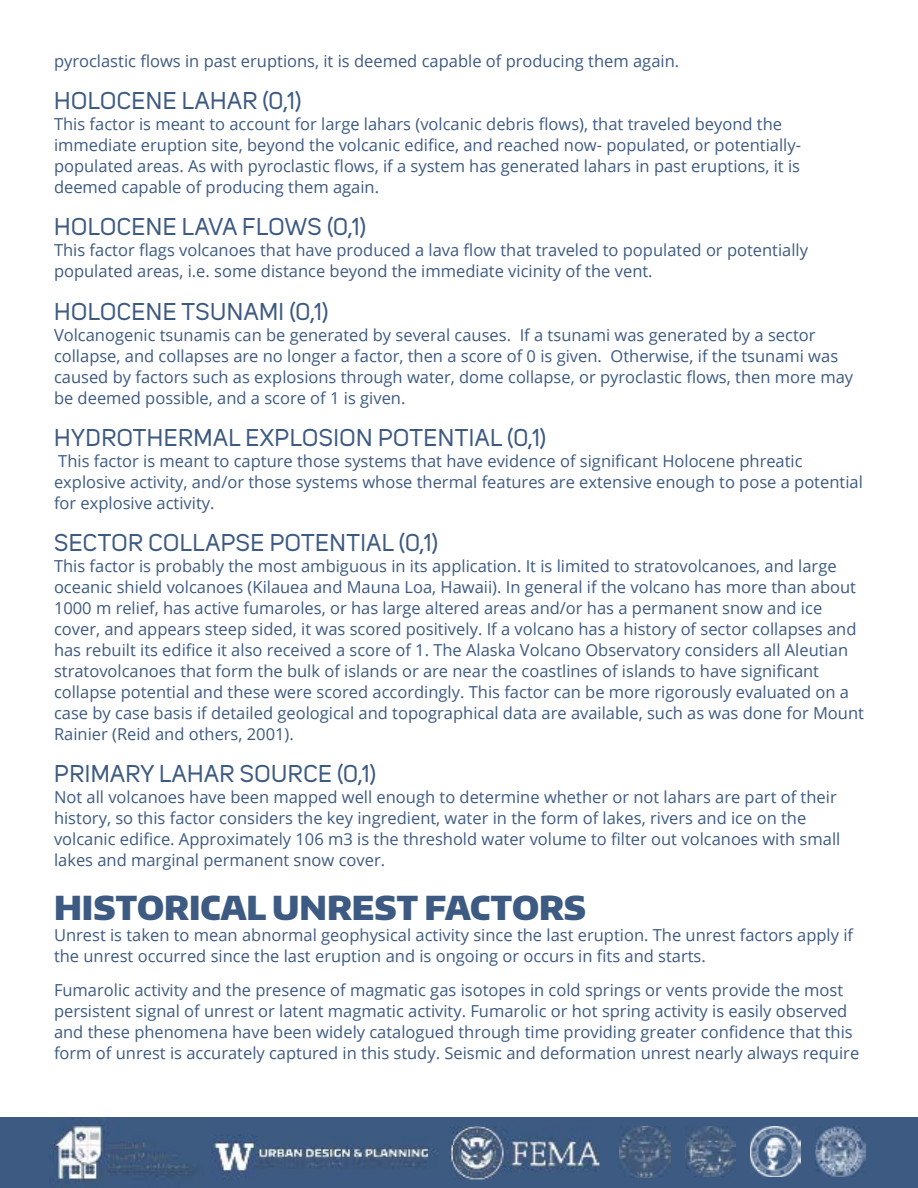
<style>
.page{position:relative;width:918px;height:1188px;background:#fff}
.page>*{position:absolute;margin:0;border:0;box-sizing:border-box;transform-origin:0 0}
.t1{font:900 33px "Encode Sans Normal";color:#3d5a82}
.t2{font:24px "Uni Sans";letter-spacing:.02em;color:#3d5a82}
.t3{font:16.5px/21px "Open Sans";color:#3d5a82}
</style>
<div class="page">
<div style="left:0;top:1118px;width:918px;height:70px;background:#3d5a82"></div>
<img style="left:50px;top:1117px;width:157px;height:71px">
<img style="left:450px;top:1126px;width:149px;height:53px">
<img style="left:815px;top:1126px;width:51px;height:51px">
<img style="left:750px;top:1126px;width:50px;height:51px">
<img style="left:685px;top:1126px;width:50px;height:51px">
<img style="left:212px;top:1135px;width:238px;height:45px">
<img style="left:450px;top:1135px;width:3px;height:44px">
<img style="left:620px;top:1126px;width:50px;height:52px">
<p class="t3" style="left:54px;top:50px;width:627px">pyroclastic flows in past eruptions, it is deemed capable of producing them again.</p>
<h2 class="t2" style="left:54px;top:87px;width:249px">HOLOCENE LAHAR (0,1)</h2>
<p class="t3" style="left:54px;top:113px;width:749px">This factor is meant to account for large lahars (volcanic debris flows), that traveled beyond the immediate eruption site, beyond the volcanic edifice, and reached now- populated, or potentially&shy;populated areas. As with pyroclastic flows, if a system has generated lahars in past eruptions, it is deemed capable of producing them again.</p>
<h2 class="t2" style="left:54px;top:213px;width:313px">HOLOCENE LAVA FLOWS (0,1)</h2>
<p class="t3" style="left:54px;top:239px;width:756px">This factor flags volcanoes that have produced a lava flow that traveled to populated or potentially populated areas, i.e. some distance beyond the immediate vicinity of the vent.</p>
<h2 class="t2" style="left:54px;top:297px;width:276px">HOLOCENE TSUNAMI (0,1)</h2>
<p class="t3" style="left:54px;top:324px;width:801px">Volcanogenic tsunamis can be generated by several causes. If a tsunami was generated by a sector collapse, and collapses are no longer a factor, then a score of 0 is given. Otherwise, if the tsunami was caused by factors such as explosions through water, dome collapse, or pyroclastic flows, then more may be deemed possible, and a score of 1 is given.</p>
<h2 class="t2" style="left:54px;top:424px;width:494px">HYDROTHERMAL EXPLOSION POTENTIAL (0,1)</h2>
<p class="t3" style="left:54px;top:450px;width:810px">This factor is meant to capture those systems that have evidence of significant Holocene phreatic explosive activity, and/or those systems whose thermal features are extensive enough to pose a potential for explosive activity.</p>
<h2 class="t2" style="left:54px;top:529px;width:385px">SECTOR COLLAPSE POTENTIAL (0,1)</h2>
<p class="t3" style="left:54px;top:555px;width:812px">This factor is probably the most ambiguous in its application. It is limited to stratovolcanoes, and large oceanic shield volcanoes (Kilauea and Mauna Loa, Hawaii). In general if the volcano has more than about 1000 m relief, has active fumaroles, or has large altered areas and/or has a permanent snow and ice cover, and appears steep sided, it was scored positively. If a volcano has a history of sector collapses and has rebuilt its edifice it also received a score of 1. The Alaska Volcano Observatory considers all Aleutian stratovolcanoes that form the bulk of islands or are near the coastlines of islands to have significant collapse potential and these were scored accordingly. This factor can be more rigorously evaluated on a case by case basis if detailed geological and topographical data are available, such as was done for Mount Rainier (Reid and others, 2001).</p>
<h2 class="t2" style="left:54px;top:760px;width:324px">PRIMARY LAHAR SOURCE (0,1)</h2>
<p class="t3" style="left:54px;top:787px;width:788px">Not all volcanoes have been mapped well enough to determine whether or not lahars are part of their history, so this factor considers the key ingredient, water in the form of lakes, rivers and ice on the volcanic edifice. Approximately 106 m3 is the threshold water volume to filter out volcanoes with small lakes and marginal permanent snow cover.</p>
<h1 class="t1" style="left:54px;top:886px;width:534px">HISTORICAL UNREST FACTORS</h1>
<p class="t3" style="left:54px;top:924px;width:801px">Unrest is taken to mean abnormal geophysical activity since the last eruption. The unrest factors apply if the unrest occurred since the last eruption and is ongoing or occurs in fits and starts.</p>
<p class="t3" style="left:54px;top:979px;width:807px">Fumarolic activity and the presence of magmatic gas isotopes in cold springs or vents provide the most persistent signal of unrest or latent magmatic activity. Fumarolic or hot spring activity is easily observed and these phenomena have been widely catalogued through time providing greater confidence that this form of unrest is accurately captured in this study. Seismic and deformation unrest nearly always require</p>
</div>
